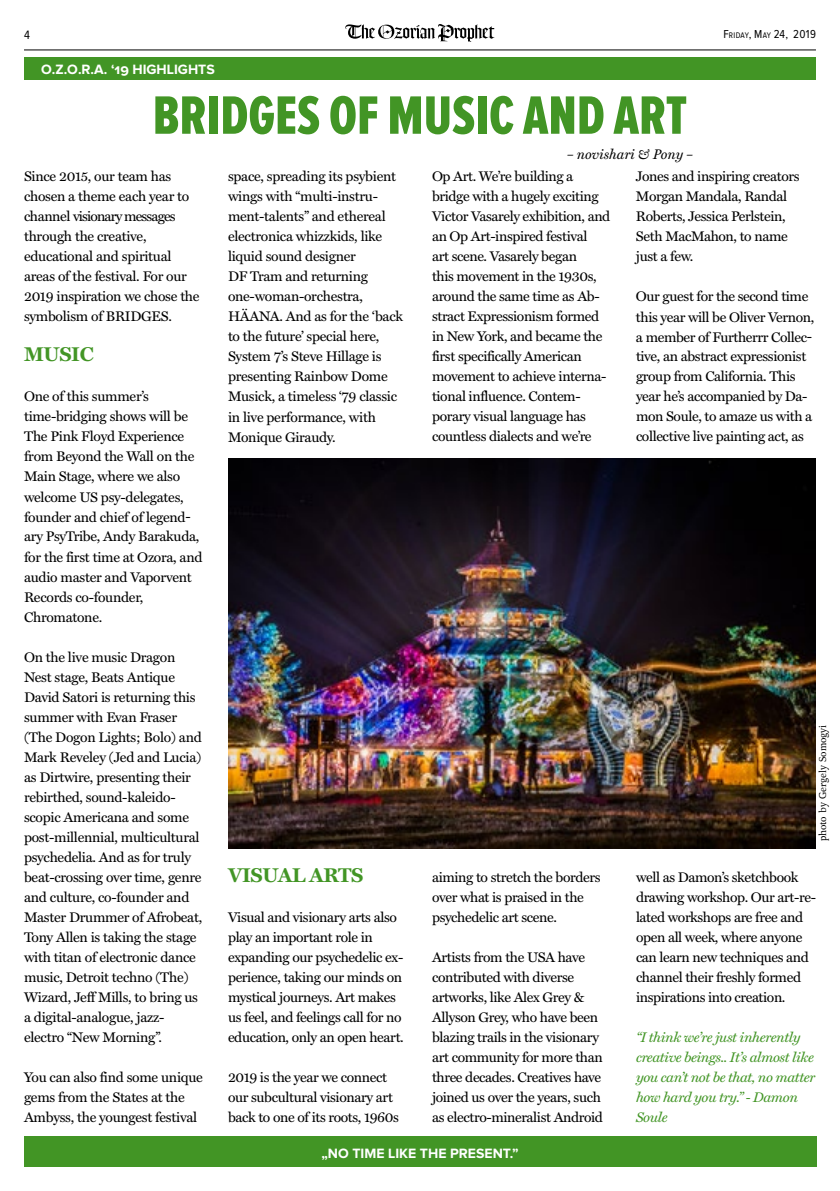
<style>
.page{position:relative;width:840px;height:1191px;background:#fff}
.page>*{position:absolute;margin:0;border:0;box-sizing:border-box;transform-origin:0 0}
.t1{font:56px "Proxima Nova A Extra Bold Ex Con";color:#429525}
.t2{font:700 20px "Miller Text";letter-spacing:-.02em;color:#429525}
.t3{font:14px/20px "Miller Text";letter-spacing:-.025em;color:#000}
.t4{font:italic 14px/20px "Miller Text";letter-spacing:-.025em;color:#429525}
.t5{font:700 14px "Proxima Nova S";color:#fff}
.t6{font:italic 14px "Miller Text";color:#000}
.t7{font:condensed 12.6px "Proxima Nova A";color:#000}
.t8{font:condensed 12px "Proxima Nova A";letter-spacing:.02em;color:#000}
.t9{font:10px "Kelvinch";color:#000}
.s1{font-size:8.4px}
</style>
<div class="page">
<svg style="left:345px;top:24px;width:149px;height:18px"></svg>
<hr style="left:24px;top:50px;width:791px;height:1px;background:#000">
<div style="left:24px;top:1137px;width:791px;height:30px;background:#429525"></div>
<div style="left:24px;top:57px;width:791px;height:23px;background:#429525"></div>
<img style="left:228px;top:458px;width:587px;height:390px">
<p class="t7" style="left:24px;top:28px;width:7px">4</p>
<p class="t8" style="left:723px;top:28px;width:94px">F<span class="s1">RIDAY</span>, M<span class="s1">AY</span> 24, 2019</p>
<p class="t5" style="left:41px;top:62px;width:175px">O.Z.O.R.A. ‘19 HIGHLIGHTS</p>
<h1 class="t1" style="left:153px;top:85px;width:535px">BRIDGES OF MUSIC AND ART</h1>
<p class="t6" style="left:566px;top:146px;width:128px">– novishari &amp; Pony –</p>
<p class="t3" style="left:24px;top:166px;width:177px">Since 2015, our team has chosen a theme each year to channel visionary messages through the creative, educational and spiritual areas of the festival. For our<br>2019 inspiration we chose the symbolism of BRIDGES.</p>
<h2 class="t2" style="left:24px;top:343px;width:71px">MUSIC</h2>
<p class="t3" style="left:24px;top:386px;width:180px">One of this summer’s time-bridging shows will be<br>The Pink Floyd Experience from Beyond the Wall on the<br>Main Stage, where we also welcome US psy-delegates, founder and chief of legend&shy;ary PsyTribe, Andy Barakuda, for the first time at Ozora, and audio master and Vaporvent<br>Records co-founder,<br>Chromatone.</p>
<p class="t3" style="left:24px;top:646px;width:179px">On the live music Dragon<br>Nest stage, Beats Antique<br>David Satori is returning this summer with Evan Fraser (The Dogon Lights; Bolo) and<br>Mark Reveley (Jed and Lucia) as Dirtwire, presenting their rebirthed, sound-kaleido&shy;scopic Americana and some post-millennial, multicultural psychedelia. And as for truly beat-crossing over time, genre and culture, co-founder and<br>Master Drummer of Afrobeat,<br>Tony Allen is taking the stage with titan of electronic dance music, Detroit techno (The)<br>Wizard, Jeff Mills, to bring us a digital-analogue, jazz&shy;electro “New Morning”.</p>
<p class="t3" style="left:24px;top:1066px;width:180px">You can also find some unique gems from the States at the<br>Ambyss, the youngest festival</p>
<p class="t3" style="left:228px;top:166px;width:176px">space, spreading its psybient wings with “multi-instru&shy;ment-talents” and ethereal electronica whizzkids, like liquid sound designer<br>DF Tram and returning one-woman-orchestra,<br>HÄANA. And as for the ‘back to the future’ special here,<br>System 7’s Steve Hillage is presenting Rainbow Dome<br>Musick, a timeless ‘79 classic in live performance, with<br>Monique Giraudy.</p>
<p class="t3" style="left:432px;top:166px;width:180px">Op Art. We’re building a bridge with a hugely exciting<br>Victor Vasarely exhibition, and an Op Art-inspired festival<br>art scene. Vasarely began<br>this movement in the 1930s, around the same time as Ab&shy;stract Expressionism formed in New York, and became the first specifically American movement to achieve interna&shy;tional influence. Contem&shy;porary visual language has countless dialects and we’re</p>
<p class="t3" style="left:635px;top:166px;width:165px">Jones and inspiring creators<br>Morgan Mandala, Randal<br>Roberts, Jessica Perlstein,<br>Seth MacMahon, to name just a few.</p>
<p class="t3" style="left:635px;top:286px;width:180px">Our guest for the second time this year will be Oliver Vernon, a member of Furtherrr Collec&shy;tive, an abstract expressionist group from California. This year he’s accompanied by Da&shy;mon Soule, to amaze us with a collective live painting act, as</p>
<h2 class="t2" style="left:228px;top:863px;width:137px">VISUAL ARTS</h2>
<p class="t3" style="left:228px;top:906px;width:177px">Visual and visionary arts also play an important role in expanding our psychedelic ex&shy;perience, taking our minds on mystical journeys. Art makes us feel, and feelings call for no education, only an open heart.</p>
<p class="t3" style="left:228px;top:1066px;width:172px">2019 is the year we connect our subcultural visionary art back to one of its roots, 1960s</p>
<p class="t3" style="left:432px;top:866px;width:170px">aiming to stretch the borders over what is praised in the psychedelic art scene.</p>
<p class="t3" style="left:432px;top:946px;width:172px">Artists from the USA have contributed with diverse artworks, like Alex Grey &amp;<br>Allyson Grey, who have been blazing trails in the visionary art community for more than three decades. Creatives have joined us over the years, such as electro-mineralist Android</p>
<p class="t5" style="left:321px;top:1144px;width:198px">„NO TIME LIKE THE PRESENT.”</p>
<p class="t9" style="left:814px;top:841px;width:118px;rotate:-90deg">photo by Gergely Somogyi</p>
<p class="t3" style="left:635px;top:866px;width:181px">well as Damon’s sketchbook drawing workshop. Our art-re&shy;lated workshops are free and open all week, where anyone can learn new techniques and channel their freshly formed inspirations into creation.</p>
<p class="t4" style="left:635px;top:1026px;width:181px">“I think we’re just inherently creative beings.. It’s almost like you can’t not be that, no matter how hard you try.” - Damon<br>Soule</p>
</div>
